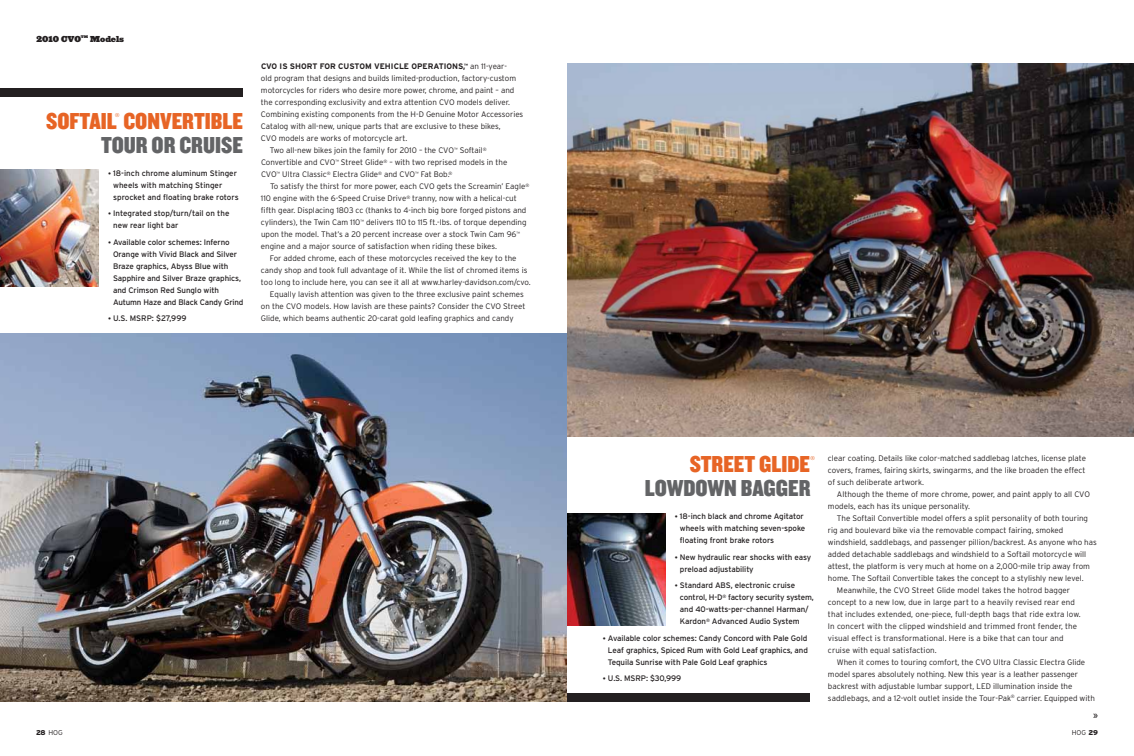
<style>
.page{position:relative;width:1134px;height:756px;background:#fff}
.page>*{position:absolute;margin:0;border:0;box-sizing:border-box;transform-origin:0 0}
.t1{font:24px "Knockout HTF70 Full Welterwt";color:#e76425}
.t2{font:24px "Knockout HTF70 Full Welterwt";color:#636466}
.t3{font:8.2px "Interstate";color:#231f20}
.t4{font:300 8px/12px "Interstate";color:#231f20;text-align:justify}
.t5{font:8px/12px "Interstate";letter-spacing:-.01em;color:#231f20}
.t6{font:700 8px "Interstate";color:#231f20}
.t7{font:900 8px "Ziggurat";color:#231f20}
.t8{font:300 7px "Interstate";color:#231f20}
.t9{font:5.8px "Knockout HTF70 Full Welterwt";color:#e76425}
.t10{font:900 3.5px "Ziggurat";color:#231f20}
.s1{font-size:7px}
.s2{font-weight:300}
.s3{font-weight:900}
</style>
<div class="page">
<img style="left:0;top:333px;width:567px;height:369px">
<img style="left:567px;top:63px;width:567px;height:373px">
<div style="left:0;top:88px;width:243px;height:10px;background:#231f20"></div>
<div style="left:567px;top:693px;width:243px;height:9px;background:#231f20"></div>
<img style="left:567px;top:513px;width:99px;height:113px">
<img style="left:0;top:170px;width:99px;height:116px">
<p class="t7" style="left:36px;top:35px;width:46px">2010 CVO</p>
<p class="t10" style="left:81px;top:35px;width:9px">TM</p>
<p class="t7" style="left:90px;top:35px;width:35px">Models</p>
<h1 class="t1" style="left:46px;top:108px;width:198px">SOFTAIL CONVERTIBLE</h1>
<p class="t9" style="left:115px;top:112px;width:6px">®</p>
<h1 class="t2" style="left:101px;top:132px;width:143px">TOUR OR CRUISE</h1>
<p class="t5" style="left:113px;top:167px;width:127px;text-indent:-5px"><span class="s1">•</span> 18-inch chrome aluminum Stinger wheels with matching Stinger sprocket and floating brake rotors</p>
<p class="t5" style="left:113px;top:208px;width:118px;text-indent:-5px"><span class="s1">•</span> Integrated stop/turn/tail on the new rear light bar</p>
<p class="t5" style="left:113px;top:236px;width:132px;text-indent:-5px"><span class="s1">•</span> Available color schemes: Inferno Orange with Vivid Black and Silver Braze graphics, Abyss Blue with Sapphire and Silver Braze graphics, and Crimson Red Sunglo with Autumn Haze and Black Candy Grind</p>
<p class="t5" style="left:108px;top:313px;width:80px"><span class="s1">•</span> U.S. MSRP: $27,999</p>
<p class="t6" style="left:261px;top:62px;width:248px">CVO IS SHORT FOR CUSTOM VEHICLE OPERATIONS,<sup>™</sup> <span class="s2">an 11-year-</span></p>
<p class="t4" style="left:261px;top:73px;width:257px">old program that designs and builds limited-production, factory-custom</p>
<p class="t4" style="left:261px;top:85px;width:255px">motorcycles for riders who desire more power, chrome, and paint – and</p>
<p class="t4" style="left:261px;top:97px;width:251px">the corresponding exclusivity and extra attention CVO models deliver.</p>
<p class="t4" style="left:261px;top:109px;width:264px">Combining existing components from the H-D Genuine Motor Accessories</p>
<p class="t4" style="left:261px;top:121px;width:241px">Catalog with all-new, unique parts that are exclusive to these bikes,</p>
<p class="t4" style="left:261px;top:133px;width:148px">CVO models are works of motorcycle art.</p>
<p class="t4" style="left:270px;top:145px;width:218px">Two all-new bikes join the family for 2010 – the CVO<sup>™</sup> Softail<sup>®</sup></p>
<p class="t4" style="left:261px;top:157px;width:248px">Convertible and CVO<sup>™</sup> Street Glide<sup>®</sup> – with two reprised models in the</p>
<p class="t4" style="left:261px;top:169px;width:193px">CVO<sup>™</sup> Ultra Classic<sup>®</sup> Electra Glide<sup>®</sup> and CVO<sup>™</sup> Fat Bob.<sup>®</sup></p>
<p class="t4" style="left:270px;top:181px;width:261px">To satisfy the thirst for more power, each CVO gets the Screamin’ Eagle<sup>®</sup></p>
<p class="t4" style="left:261px;top:193px;width:257px">110 engine with the 6-Speed Cruise Drive<sup>®</sup> tranny, now with a helical-cut</p>
<p class="t4" style="left:261px;top:205px;width:267px">fifth gear. Displacing 1803 cc (thanks to 4-inch big bore forged pistons and</p>
<p class="t4" style="left:261px;top:217px;width:267px">cylinders), the Twin Cam 110<sup>™</sup> delivers 110 to 115 ft.-lbs. of torque depending</p>
<p class="t4" style="left:261px;top:229px;width:261px">upon the model. That’s a 20 percent increase over a stock Twin Cam 96<sup>™</sup></p>
<p class="t4" style="left:261px;top:241px;width:238px">engine and a major source of satisfaction when riding these bikes.</p>
<p class="t4" style="left:270px;top:253px;width:248px">For added chrome, each of these motorcycles received the key to the</p>
<p class="t4" style="left:261px;top:265px;width:268px">candy shop and took full advantage of it. While the list of chromed items is</p>
<p class="t4" style="left:261px;top:277px;width:271px">too long to include here, you can see it all at www.harley-davidson.com/cvo.</p>
<p class="t4" style="left:270px;top:289px;width:255px">Equally lavish attention was given to the three exclusive paint schemes</p>
<p class="t4" style="left:261px;top:301px;width:266px">on the CVO models. How lavish are these paints? Consider the CVO Street</p>
<p class="t4" style="left:261px;top:313px;width:254px">Glide, which beams authentic 20-carat gold leafing graphics and candy</p>
<h1 class="t1" style="left:594px;top:452px;width:37px">S</h1>
<h1 class="t1" style="left:701px;top:452px;width:111px">TREET GLIDE</h1>
<p class="t9" style="left:811px;top:455px;width:6px">®</p>
<h1 class="t2" style="left:645px;top:476px;width:167px">LOWDOWN BAGGER</h1>
<p class="t5" style="left:680px;top:511px;width:127px;text-indent:-5px"><span class="s1">•</span> 18-inch black and chrome Agitator wheels with matching seven-spoke floating front brake rotors</p>
<p class="t5" style="left:680px;top:551px;width:133px;text-indent:-5px"><span class="s1">•</span> New hydraulic rear shocks with easy preload adjustability</p>
<p class="t5" style="left:680px;top:580px;width:135px;text-indent:-5px"><span class="s1">•</span> Standard ABS, electronic cruise control, H-D<sup>®</sup> factory security system, and 40-watts-per-channel Harman/ Kardon<sup>®</sup> Advanced Audio System</p>
<p class="t5" style="left:608px;top:632px;width:201px;text-align:justify;text-indent:-5px"><span class="s1">•</span> Available color schemes: Candy Concord with Pale Gold Leaf graphics, Spiced Rum with Gold Leaf graphics, and Tequila Sunrise with Pale Gold Leaf graphics</p>
<p class="t5" style="left:603px;top:673px;width:80px"><span class="s1">•</span> U.S. MSRP: $30,999</p>
<p class="t4" style="left:828px;top:452px;width:260px">clear coating. Details like color-matched saddlebag latches, license plate covers, frames, fairing skirts, swingarms, and the like broaden the effect of such deliberate artwork.</p>
<p class="t4" style="left:828px;top:488px;width:263px;text-indent:9px">Although the theme of more chrome, power, and paint apply to all CVO models, each has its unique personality.</p>
<p class="t4" style="left:837px;top:512px;width:253px">The Softail Convertible model offers a split personality of both touring</p>
<p class="t4" style="left:828px;top:524px;width:237px">rig and boulevard bike via the removable compact fairing, smoked</p>
<p class="t4" style="left:828px;top:536px;width:270px">windshield, saddlebags, and passenger pillion/backrest. As anyone who has</p>
<p class="t4" style="left:828px;top:548px;width:260px">added detachable saddlebags and windshield to a Softail motorcycle will</p>
<p class="t4" style="left:828px;top:560px;width:264px">attest, the platform is very much at home on a 2,000-mile trip away from</p>
<p class="t4" style="left:828px;top:572px;width:257px">home. The Softail Convertible takes the concept to a stylishly new level.</p>
<p class="t4" style="left:837px;top:584px;width:235px">Meanwhile, the CVO Street Glide model takes the hotrod bagger</p>
<p class="t4" style="left:828px;top:596px;width:249px">concept to a new low, due in large part to a heavily revised rear end</p>
<p class="t4" style="left:828px;top:608px;width:254px">that includes extended, one-piece, full-depth bags that ride extra low.</p>
<p class="t4" style="left:828px;top:620px;width:251px">In concert with the clipped windshield and trimmed front fender, the</p>
<p class="t4" style="left:828px;top:632px;width:237px">visual effect is transformational. Here is a bike that can tour and</p>
<p class="t4" style="left:828px;top:644px;width:110px">cruise with equal satisfaction.</p>
<p class="t4" style="left:837px;top:656px;width:250px">When it comes to touring comfort, the CVO Ultra Classic Electra Glide</p>
<p class="t4" style="left:828px;top:668px;width:252px">model spares absolutely nothing. New this year is a leather passenger</p>
<p class="t4" style="left:828px;top:680px;width:246px">backrest with adjustable lumbar support, LED illumination inside the</p>
<p class="t4" style="left:828px;top:692px;width:268px">saddlebags, and a 12-volt outlet inside the Tour-Pak<sup>®</sup> carrier. Equipped with</p>
<p class="t3" style="left:1093px;top:710px;width:6px">»</p>
<p class="t8" style="left:36px;top:728px;width:28px"><span class="s3">28</span> HOG</p>
<p class="t8" style="left:1072px;top:728px;width:28px">HOG <span class="s3">29</span></p>
</div>
